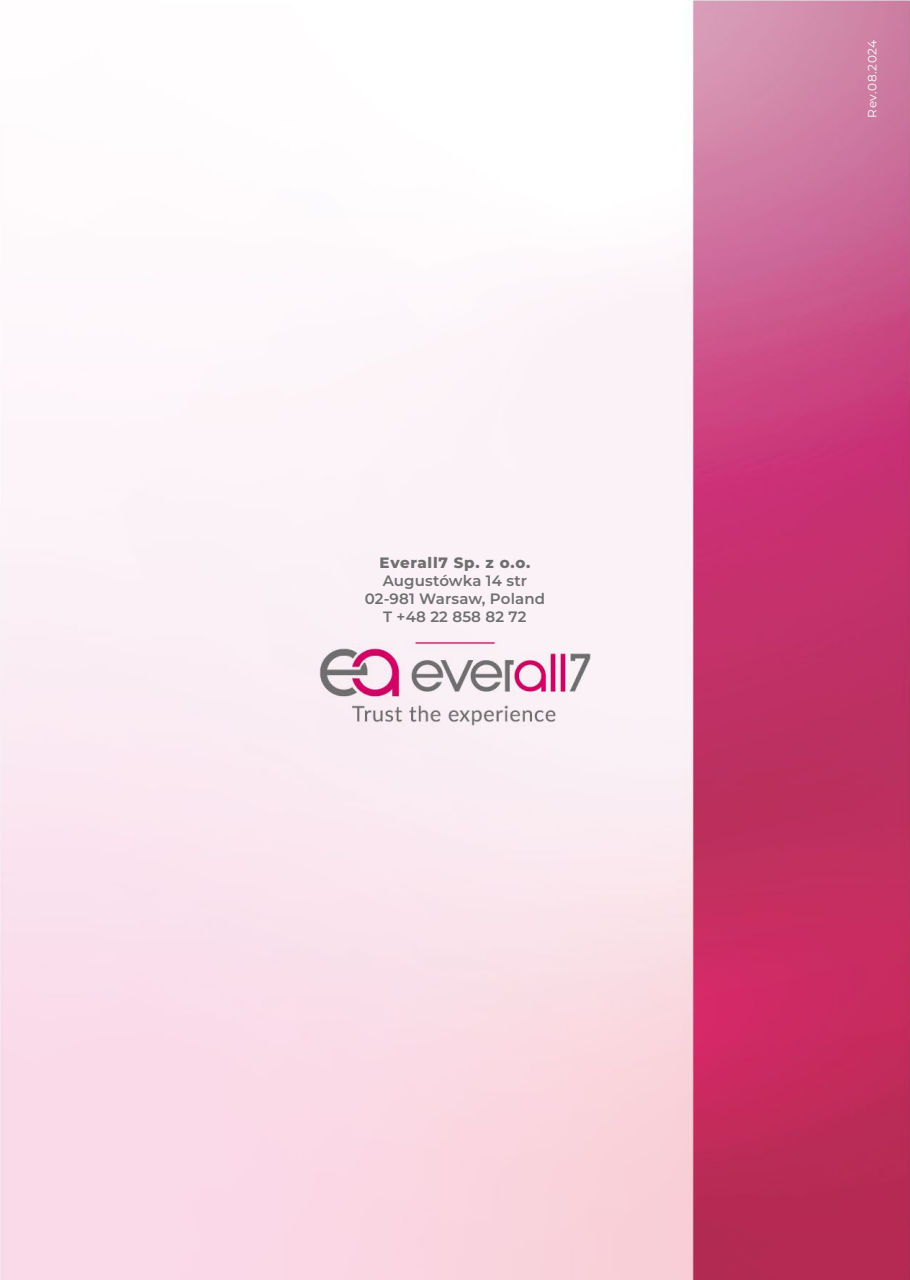
<style>
.page{position:relative;width:910px;height:1280px;background:#fff}
.page>*{position:absolute;margin:0;border:0;box-sizing:border-box;transform-origin:0 0}
.t1{font:600 15px/18px "Montserrat";letter-spacing:.01em;color:#706f6f;text-align:center}
.t2{font:800 15px "Montserrat";letter-spacing:.05em;color:#706f6f}
.t3{font:12px "Montserrat";letter-spacing:.05em;color:#fff}
</style>
<div class="page">
<img style="left:0;top:0;width:910px;height:1280px">
<p class="t2" style="left:380px;top:552px;width:152px">Everall7 Sp. z o.o.</p>
<p class="t1" style="left:365px;top:571px;width:182px">Augustówka 14 str<br>02-981 Warsaw, Poland<br>T +48 22 858 82 72</p>
<p class="t3" style="left:864px;top:118px;width:79px;rotate:-90deg">Rev.08.2024</p>
</div>
